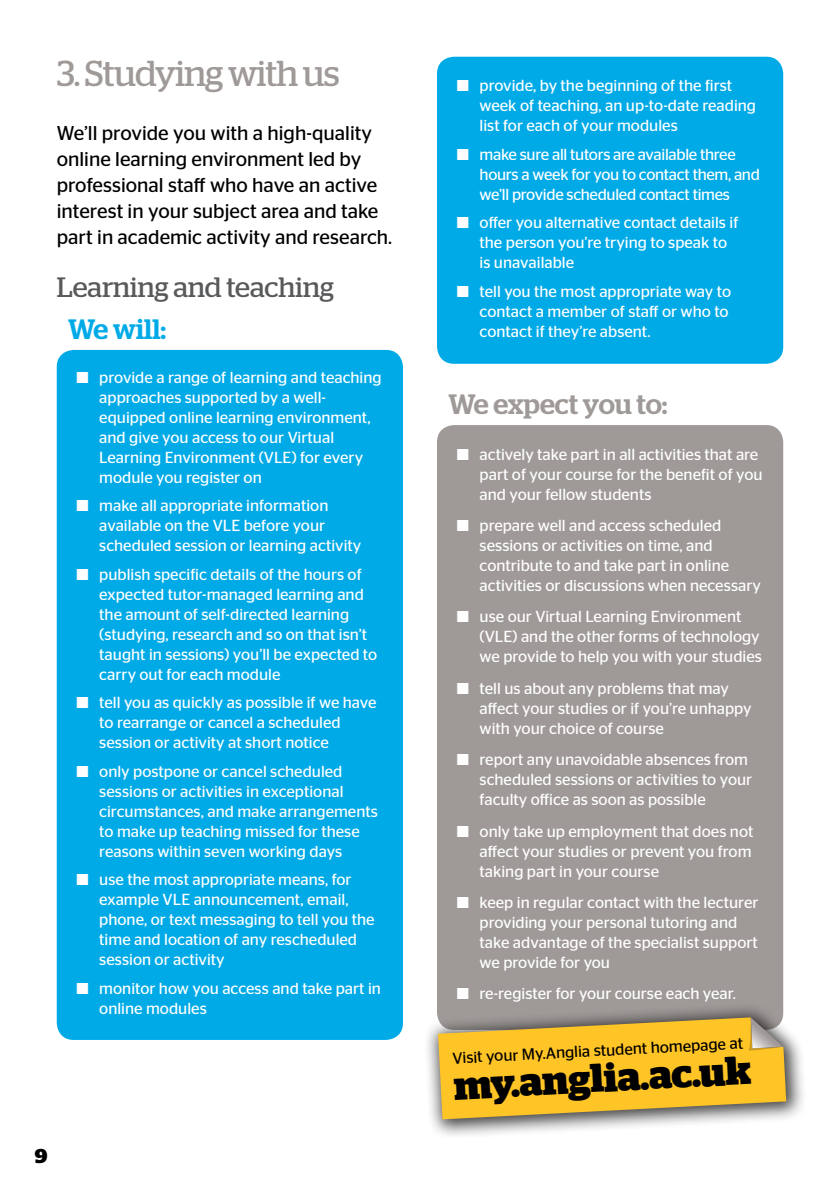
<style>
.page{position:relative;width:840px;height:1191px;background:#fff}
.page>*{position:absolute;margin:0;border:0;box-sizing:border-box;transform-origin:0 0}
.t1{font:700 40px "Stag";color:#000}
.t2{font:36px "Stag";letter-spacing:-.02em;color:#9f9a98}
.t3{font:28px "Stag";color:#58595b}
.t4{font:500 28px "Stag";color:#9f9a98}
.t5{font:500 28px "Stag";color:#00aae7}
.t6{font:20px/26px "Stag Sans";color:#000}
.t7{font:700 20px "Stag";color:#000}
.t8{font:16px/20px "Stag Sans";color:#fff}
.t9{font:16px/20px "Stag Sans";letter-spacing:-.02em;color:#fff}
.t10{font:16px "Stag Sans";color:#000}
</style>
<div class="page">
<div style="left:437px;top:425px;width:345px;height:605px;background:#9f9a98;border-radius:17px"></div>
<div style="left:57px;top:350px;width:346px;height:690px;background:#00aae7;border-radius:17px"></div>
<div style="left:437px;top:57px;width:345px;height:307px;background:#00aae7;border-radius:17px"></div>
<div style="left:422px;top:1002px;width:385px;height:138px;background:#000;opacity:.75"></div>
<svg style="left:438px;top:1017px;width:347px;height:102px;background:#e9b939"></svg>
<h2 class="t2" style="left:57px;top:52px;width:284px">3. Studying with us</h2>
<p class="t6" style="left:57px;top:120px;width:337px">We’ll provide you with a high-quality online learning environment led by professional staff who have an active interest in your subject area and take part in academic activity and research.</p>
<h3 class="t3" style="left:57px;top:271px;width:278px">Learning and teaching</h3>
<h3 class="t5" style="left:68px;top:313px;width:100px">We will:</h3>
<p class="t8" style="left:99px;top:367px;width:284px;text-indent:-23px">■ provide a range of learning and teaching approaches supported by a well&shy;equipped online learning environment, and give you access to our Virtual Learning Environment (VLE) for every module you register on</p>
<p class="t8" style="left:99px;top:495px;width:263px;text-indent:-23px">■ make all appropriate information available on the VLE before your scheduled session or learning activity</p>
<p class="t8" style="left:99px;top:564px;width:279px;text-indent:-23px">■ publish specific details of the hours of expected tutor-managed learning and the amount of self-directed learning (studying, research and so on that isn’t taught in sessions) you’ll be expected to carry out for each module</p>
<p class="t8" style="left:99px;top:692px;width:278px;text-indent:-23px">■ tell you as quickly as possible if we have to rearrange or cancel a scheduled session or activity at short notice</p>
<p class="t8" style="left:99px;top:761px;width:280px;text-indent:-23px">■ only postpone or cancel scheduled sessions or activities in exceptional circumstances, and make arrangements to make up teaching missed for these reasons within seven working days</p>
<p class="t8" style="left:99px;top:869px;width:277px;text-indent:-23px">■ use the most appropriate means, for example VLE announcement, email, phone, or text messaging to tell you the time and location of any rescheduled session or activity</p>
<p class="t8" style="left:99px;top:978px;width:283px;text-indent:-23px">■ monitor how you access and take part in online modules</p>
<p class="t7" style="left:35px;top:1144px;width:14px">9</p>
<p class="t8" style="left:479px;top:76px;width:278px;text-indent:-23px">■ provide, by the beginning of the first week of teaching, an up-to-date reading list for each of your modules</p>
<p class="t9" style="left:479px;top:144px;width:281px;text-indent:-23px">■ make sure all tutors are available three hours a week for you to contact them, and we’ll provide scheduled contact times</p>
<p class="t8" style="left:479px;top:213px;width:260px;text-indent:-23px">■ offer you alternative contact details if the person you’re trying to speak to is unavailable</p>
<p class="t8" style="left:479px;top:281px;width:253px;text-indent:-23px">■ tell you the most appropriate way to contact a member of staff or who to contact if they’re absent.</p>
<h3 class="t4" style="left:448px;top:387px;width:221px">We expect you to:</h3>
<p class="t8" style="left:479px;top:444px;width:284px;text-indent:-23px">■ actively take part in all activities that are part of your course for the benefit of you and your fellow students</p>
<p class="t8" style="left:479px;top:515px;width:283px;text-indent:-23px">■ prepare well and access scheduled sessions or activities on time, and contribute to and take part in online activities or discussions when necessary</p>
<p class="t8" style="left:479px;top:607px;width:284px;text-indent:-23px">■ use our Virtual Learning Environment (VLE) and the other forms of technology we provide to help you with your studies</p>
<p class="t8" style="left:479px;top:678px;width:273px;text-indent:-23px">■ tell us about any problems that may affect your studies or if you’re unhappy with your choice of course</p>
<p class="t8" style="left:479px;top:749px;width:274px;text-indent:-23px">■ report any unavoidable absences from scheduled sessions or activities to your faculty office as soon as possible</p>
<p class="t8" style="left:479px;top:821px;width:275px;text-align:justify;text-indent:-23px">■ only take up employment that does not affect your studies or prevent you from taking part in your course</p>
<p class="t8" style="left:479px;top:892px;width:280px;text-indent:-23px">■ keep in regular contact with the lecturer providing your personal tutoring and take advantage of the specialist support we provide for you</p>
<p class="t8" style="left:456px;top:983px;width:280px">■ re-register for your course each year.</p>
<p class="t10" style="left:452px;top:1049px;width:292px;rotate:-3deg">Visit your My.Anglia student homepage at</p>
<h1 class="t1" style="left:452px;top:1062px;width:298px;rotate:-3deg">my.anglia.ac.uk</h1>
</div>
